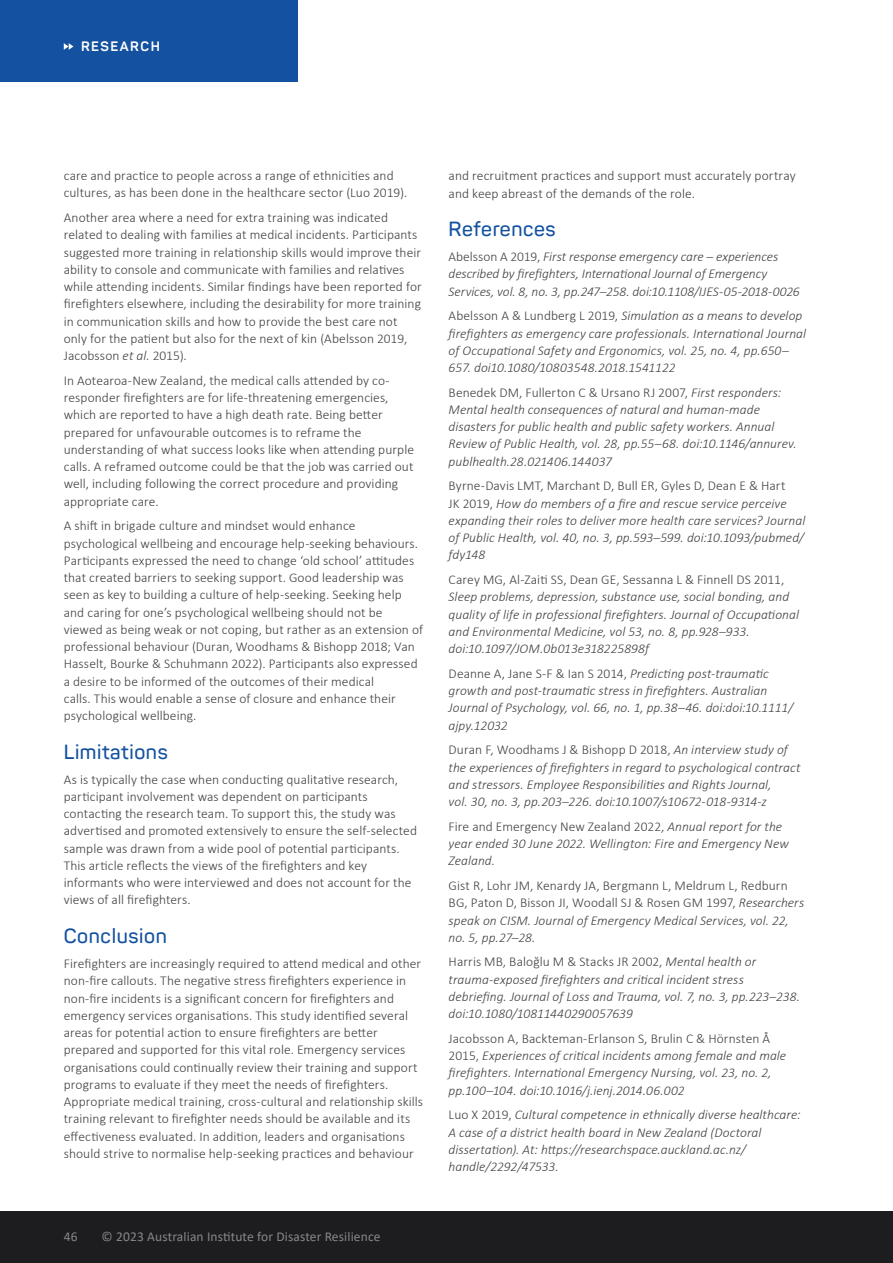
<style>
.page{position:relative;width:893px;height:1263px;background:#fff}
.page>*{position:absolute;margin:0;border:0;box-sizing:border-box;transform-origin:0 0}
.t1{font:600 20.25px "Panton";letter-spacing:.03em;color:#1452a1}
.t2{font:300 13.5px/17.2px "Calibri";letter-spacing:.005em;color:#414042}
.t3{font:italic 300 13.5px/17.2px "Calibri";letter-spacing:.005em;color:#414042}
.t4{font:13.5px "Calibri";letter-spacing:.01em;color:#868788}
.t5{font:700 13.5px "Panton";letter-spacing:.11em;color:#fff}
.s1{font-style:italic}
.s2{font-style:normal}
</style>
<div class="page">
<div style="left:0;top:0;width:298px;height:81px;background:#1452a1"></div>
<svg style="left:64px;top:43px;width:9px;height:7px"></svg>
<div style="left:0;top:1212px;width:893px;height:51px;background:#1d1d1f"></div>
<p class="t5" style="left:81px;top:38px;width:80px">RESEARCH</p>
<p class="t2" style="left:64px;top:167px;width:345px">care and practice to people across a range of ethnicities and cultures, as has been done in the healthcare sector (Luo 2019).</p>
<p class="t2" style="left:64px;top:209px;width:360px">Another area where a need for extra training was indicated related to dealing with families at medical incidents. Participants suggested more training in relationship skills would improve their ability to console and communicate with families and relatives while attending incidents. Similar findings have been reported for firefighters elsewhere, including the desirability for more training in communication skills and how to provide the best care not only for the patient but also for the next of kin (Abelsson 2019, Jacobsson <span class="s1">et al.</span> 2015).</p>
<p class="t2" style="left:64px;top:372px;width:352px">In Aotearoa-New Zealand, the medical calls attended by co&shy;responder firefighters are for life-threatening emergencies, which are reported to have a high death rate. Being better prepared for unfavourable outcomes is to reframe the understanding of what success looks like when attending purple calls. A reframed outcome could be that the job was carried out well, including following the correct procedure and providing appropriate care.</p>
<p class="t2" style="left:64px;top:517px;width:361px">A shift in brigade culture and mindset would enhance psychological wellbeing and encourage help-seeking behaviours.<br>Participants expressed the need to change ‘old school’ attitudes that created barriers to seeking support. Good leadership was seen as key to building a culture of help-seeking. Seeking help and caring for one’s psychological wellbeing should not be viewed as being weak or not coping, but rather as an extension of professional behaviour (Duran, Woodhams &amp; Bishopp 2018; Van Hasselt, Bourke &amp; Schuhmann 2022). Participants also expressed a desire to be informed of the outcomes of their medical<br>calls. This would enable a sense of closure and enhance their psychological wellbeing.</p>
<h1 class="t1" style="left:64px;top:739px;width:106px">Limitations</h1>
<p class="t2" style="left:64px;top:770px;width:355px">As is typically the case when conducting qualitative research, participant involvement was dependent on participants contacting the research team. To support this, the study was advertised and promoted extensively to ensure the self-selected sample was drawn from a wide pool of potential participants.<br>This article reflects the views of the firefighters and key informants who were interviewed and does not account for the views of all firefighters.</p>
<h1 class="t1" style="left:64px;top:924px;width:105px">Conclusion</h1>
<p class="t2" style="left:64px;top:955px;width:361px">Firefighters are increasingly required to attend medical and other non-fire callouts. The negative stress firefighters experience in non-fire incidents is a significant concern for firefighters and emergency services organisations. This study identified several areas for potential action to ensure firefighters are better prepared and supported for this vital role. Emergency services organisations could continually review their training and support programs to evaluate if they meet the needs of firefighters.<br>Appropriate medical training, cross-cultural and relationship skills training relevant to firefighter needs should be available and its effectiveness evaluated. In addition, leaders and organisations should strive to normalise help-seeking practices and behaviour</p>
<p class="t4" style="left:64px;top:1227px;width:15px">46</p>
<p class="t4" style="left:102px;top:1227px;width:280px">© 2023 Australian Institute for Disaster Resilience</p>
<p class="t2" style="left:449px;top:167px;width:349px">and recruitment practices and support must accurately portray and keep abreast of the demands of the role.</p>
<h1 class="t1" style="left:449px;top:217px;width:109px">References</h1>
<p class="t3" style="left:449px;top:248px;width:353px"><span class="s2">Abelsson A 2019,</span> First response emergency care – experiences described by firefighters, International Journal of Emergency<br>Services, vol. 8, no. 3, pp.247–258. doi:10.1108/IJES-05-2018-0026</p>
<p class="t3" style="left:449px;top:307px;width:359px"><span class="s2">Abelsson A &amp; Lundberg L 2019,</span> Simulation as a means to develop firefighters as emergency care professionals. International Journal of Occupational Safety and Ergonomics, vol. 25, no. 4, pp.650– 657. doi10.1080/10803548.2018.1541122</p>
<p class="t3" style="left:449px;top:383px;width:350px"><span class="s2">Benedek DM, Fullerton C &amp; Ursano RJ 2007,</span> First responders:<br>Mental health consequences of natural and human-made disasters for public health and public safety workers. Annual Review of Public Health, vol. 28, pp.55–68. doi:10.1146/annurev. publhealth.28.021406.144037</p>
<p class="t3" style="left:449px;top:477px;width:358px"><span class="s2">Byrne-Davis LMT, Marchant D, Bull ER, Gyles D, Dean E &amp; Hart<br>JK 2019,</span> How do members of a fire and rescue service perceive expanding their roles to deliver more health care services? Journal of Public Health, vol. 40, no. 3, pp.593–599. doi:10.1093/pubmed/ fdy148</p>
<p class="t2" style="left:449px;top:571px;width:337px">Carey MG, Al-Zaiti SS, Dean GE, Sessanna L &amp; Finnell DS 2011,</p>
<p class="t3" style="left:449px;top:588px;width:352px">Sleep problems, depression, substance use, social bonding, and quality of life in professional firefighters. Journal of Occupational and Environmental Medicine, vol 53, no. 8, pp.928–933. doi:10.1097/JOM.0b013e318225898f</p>
<p class="t3" style="left:449px;top:665px;width:346px"><span class="s2">Deanne A, Jane S-F &amp; Ian S 2014,</span> Predicting post-traumatic growth and post-traumatic stress in firefighters. Australian Journal of Psychology, vol. 66, no. 1, pp.38–46. doi:doi:10.1111/ ajpy.12032</p>
<p class="t3" style="left:449px;top:741px;width:353px"><span class="s2">Duran F, Woodhams J &amp; Bishopp D 2018,</span> An interview study of the experiences of firefighters in regard to psychological contract and stressors. Employee Responsibilities and Rights Journal,<br>vol. 30, no. 3, pp.203–226. doi:10.1007/s10672-018-9314-z</p>
<p class="t3" style="left:449px;top:817px;width:342px"><span class="s2">Fire and Emergency New Zealand 2022,</span> Annual report for the year ended 30 June 2022. Wellington: Fire and Emergency New<br>Zealand.</p>
<p class="t2" style="left:449px;top:877px;width:357px">Gist R, Lohr JM, Kenardy JA, Bergmann L, Meldrum L, Redburn BG, Paton D, Bisson JI, Woodall SJ &amp; Rosen GM 1997, <span class="s1">Researchers speak on CISM. Journal of Emergency Medical Services, vol. 22, no. 5, pp.27–28.</span></p>
<p class="t3" style="left:449px;top:953px;width:353px"><span class="s2">Harris MB, Baloğlu M &amp; Stacks JR 2002,</span> Mental health or trauma-exposed firefighters and critical incident stress debriefing. Journal of Loss and Trauma, vol. 7, no. 3, pp.223–238. doi:10.1080/10811440290057639</p>
<p class="t3" style="left:449px;top:1030px;width:339px"><span class="s2">Jacobsson A, Backteman-Erlanson S, Brulin C &amp; Hörnsten Å 2015,</span> Experiences of critical incidents among female and male firefighters. International Emergency Nursing, vol. 23, no. 2, pp.100–104. doi:10.1016/j.ienj.2014.06.002</p>
<p class="t3" style="left:449px;top:1106px;width:354px"><span class="s2">Luo X 2019,</span> Cultural competence in ethnically diverse healthcare:<br>A case of a district health board in New Zealand (Doctoral dissertation). At: https://researchspace.auckland.ac.nz/ handle/2292/47533.</p>
</div>
